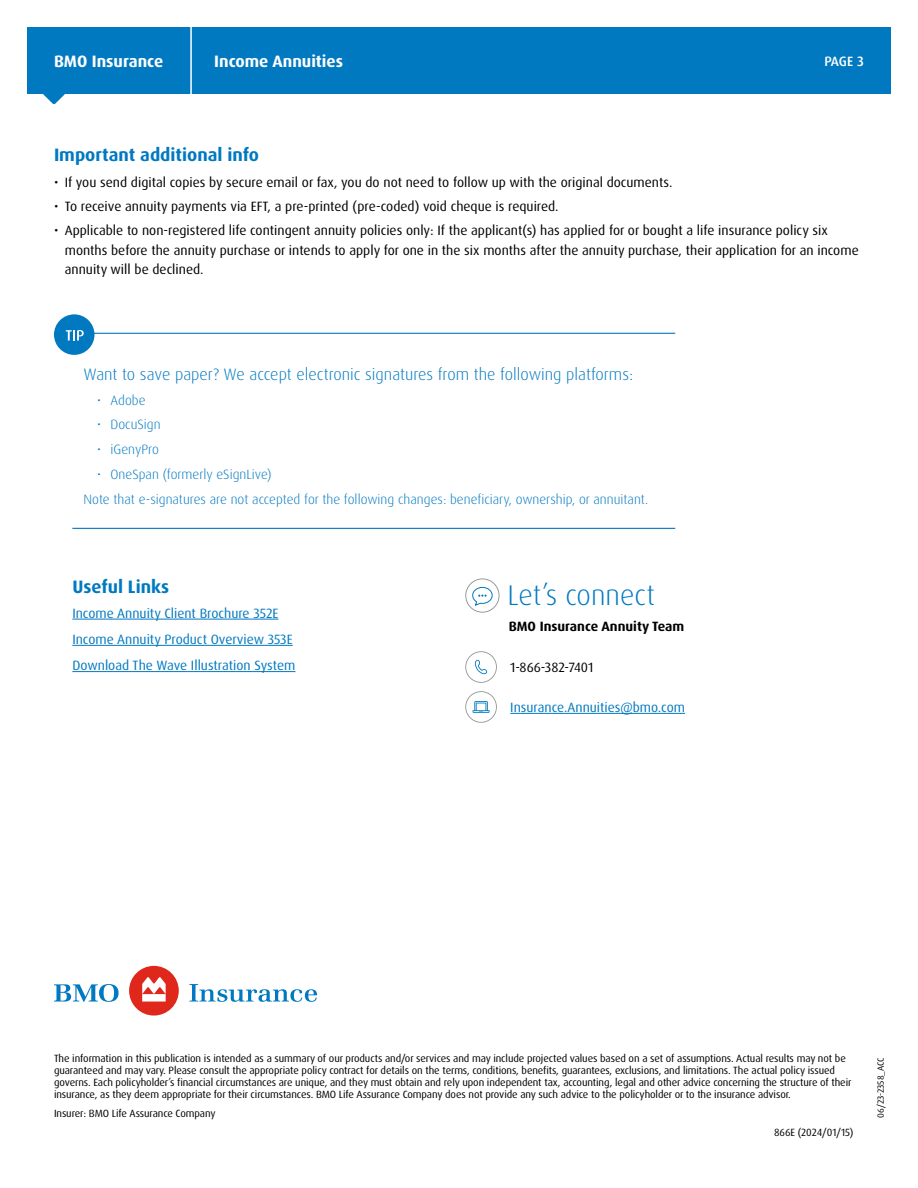
<style>
.page{position:relative;width:918px;height:1188px;background:#fff}
.page>*{position:absolute;margin:0;border:0;box-sizing:border-box;transform-origin:0 0}
.t1{font:300 28.5px "Dax Pro";color:#0079c1}
.t2{font:700 18px "Dax Pro";color:#0079c1}
.t3{font:300 16.5px "Dax Pro";color:#0079c1}
.t4{font:700 16.5px "Dax Pro";color:#fff}
.t5{font:13.5px/19.5px "Dax Pro";color:#000}
.t6{font:300 13.5px/24.8px "Dax Pro";color:#0079c1}
.t7{font:13.5px/26.2px "Dax Pro";color:#0079c1}
.t8{font:700 13.5px "Dax Pro";color:#000}
.t9{font:500 13.5px "Dax Offc Pro";color:#fff}
.t10{font:10.5px/12px "Dax Pro";letter-spacing:-.01em;color:#000}
.t11{font:9px "Dax Pro";color:#000}
.s1{font-family:"Dax Offc Pro"}
</style>
<div class="page">
<div style="left:27px;top:27px;width:864px;height:67px;background:#0079c1"></div>
<svg style="left:43px;top:94px;width:22px;height:10px"></svg>
<hr style="left:190px;top:19px;width:2px;height:78px;background:#fff">
<svg style="left:54px;top:984px;width:65px;height:18px"></svg>
<div style="left:129px;top:966px;width:50px;height:50px;background:#df271c;border-radius:50%"></div>
<svg style="left:142px;top:977px;width:24px;height:25px"></svg>
<svg style="left:189px;top:984px;width:128px;height:18px"></svg>
<hr style="left:72px;top:333px;width:603px;height:1px;background:#0079c1">
<hr style="left:72px;top:528px;width:603px;height:1px;background:#0079c1">
<div style="left:54px;top:314px;width:40px;height:41px;background:#0079c1;border-radius:50%"></div>
<svg style="left:66px;top:330px;width:18px;height:11px"></svg>
<hr style="left:72px;top:619px;width:207px;height:1px;background:#0079c1">
<hr style="left:72px;top:645px;width:221px;height:1px;background:#0079c1">
<hr style="left:72px;top:671px;width:223px;height:1px;background:#0079c1">
<hr style="left:510px;top:713px;width:175px;height:1px;background:#0079c1">
<svg style="left:465px;top:578px;width:35px;height:35px"></svg>
<svg style="left:465px;top:651px;width:32px;height:32px"></svg>
<svg style="left:465px;top:691px;width:32px;height:32px"></svg>
<h3 class="t4" style="left:54px;top:51px;width:111px">BMO Insurance</h3>
<h3 class="t4" style="left:214px;top:51px;width:130px">Income Annuities</h3>
<p class="t9" style="left:824px;top:53px;width:41px">PAGE 3</p>
<h2 class="t2" style="left:54px;top:143px;width:207px">Important additional info</h2>
<p class="t5" style="left:54px;top:173px;width:620px">• If you send digital copies by secure email or fax, you do not need to follow up with the original documents.</p>
<p class="t5" style="left:54px;top:197px;width:506px">• To receive annuity payments via EFT, a pre-printed (pre-coded) void cheque is required.</p>
<p class="t5" style="left:65px;top:221px;width:795px;text-indent:-11px">• Applicable to non-registered life contingent annuity policies only: If the applicant(s) has applied for or bought a life insurance policy six months before the annuity purchase or intends to apply for one in the six months after the annuity purchase, their application for an income annuity will be declined.</p>
<h3 class="t3" style="left:84px;top:363px;width:551px">Want to save paper? We accept electronic signatures from the following platforms:</h3>
<p class="t6" style="left:97px;top:388px;width:50px">• Adobe</p>
<p class="t6" style="left:97px;top:412px;width:65px">• DocuSign</p>
<p class="t6" style="left:97px;top:437px;width:63px">• iGenyPro</p>
<p class="t6" style="left:84px;top:462px;width:566px;text-indent:14px">• OneSpan (formerly eSignLive)<br>Note that e-signatures are not accepted for the following changes: beneficiary, ownership, or annuitant.</p>
<h2 class="t2" style="left:72px;top:575px;width:98px">Useful Links</h2>
<p class="t7" style="left:72px;top:600px;width:225px">Income Annuity Client Brochure 352E<br>Income Annuity Product Overview 353E<br>Download The Wave Illustration System</p>
<h1 class="t1" style="left:508px;top:577px;width:149px">Let’s connect</h1>
<p class="t8" style="left:509px;top:618px;width:177px">BMO Insurance Annuity Team</p>
<p class="t5" style="left:510px;top:657px;width:85px">1-866-382-7401</p>
<p class="t7" style="left:510px;top:694px;width:176px">Insurance.Annuities@bmo.com</p>
<p class="t10" style="left:54px;top:1052px;width:799px">The information in this publication is intended as a summary of our products and/or services and may include projected values based on a set of assumptions. Actual results may not be guaranteed and may vary. Please consult the appropriate policy contract for details on the terms, conditions, benefits, guarantees, exclusions, and limitations. The actual policy issued governs. Each policyholder’s financial circumstances are unique, and they must obtain and rely upon independent tax, accounting, legal and other advice concerning the structure of their insurance, as they deem appropriate for their circumstances. BMO Life Assurance Company does not provide any such advice to the policyholder or to the insurance advisor.</p>
<p class="t10" style="left:54px;top:1107px;width:163px">Insurer: BMO Life Assurance Company</p>
<p class="t10" style="left:774px;top:1126px;width:81px">866E (202<span class="s1">4</span>/01/15)</p>
<p class="t11" style="left:875px;top:1118px;width:62px;rotate:-90deg">06/23-2358_ACC</p>
</div>
